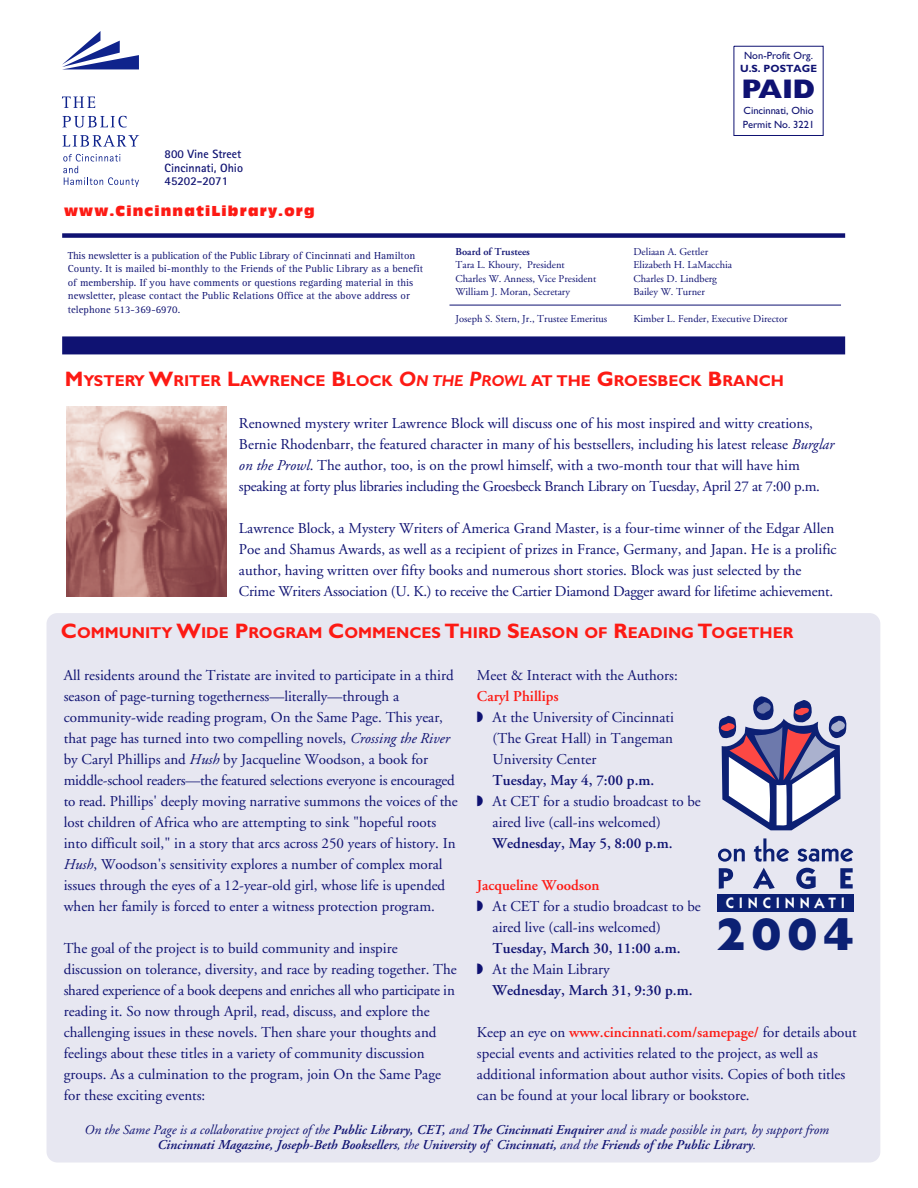
<style>
.page{position:relative;width:918px;height:1188px;background:#fff}
.page>*{position:absolute;margin:0;border:0;box-sizing:border-box;transform-origin:0 0}
.t1{font:800 46.2px "Gill Sans";color:#0c2074}
.t2{font:800 27px "Gill Sans";color:#0f1272}
.t3{font:700 15.75px "Gill Sans";color:#fd1a14}
.t4{font:600 15.15px "Itc Kabel";letter-spacing:.315em;color:#fff}
.t5{font:15px/21px "Adobe Garamond";color:#0f1272}
.t6{font:600 15px/21px "Adobe Garamond";color:#0f1272}
.t7{font:600 15px "Adobe Garamond";color:#fd1a14}
.t8{font:italic 600 13.5px/15px "Adobe Garamond";color:#0f1272;text-align:center}
.t9{font:13.5px "Incised 901 BT Compact";letter-spacing:.085em;color:#fd1a14}
.t10{font:700 12px/13.5px "Rotis Sans Serif";color:#0f1272}
.t11{font:10.5px/13.5px "Rotis Serif";letter-spacing:.005em;color:#0f1272}
.t12{font:10.5px/13.5px "Adobe Garamond";color:#0f1272}
.t13{font:10.5px/13.5px "Gill Sans";color:#0f1272}
.t14{font:600 10.5px "Adobe Garamond";color:#0f1272}
.t15{font:700 10.5px "Gill Sans";color:#0f1272}
.s1{font-size:21px}
.s2{font-style:italic;font-size:21px}
.s3{font-style:italic}
.s4{font-weight:400}
.s5{font-weight:600;color:#fd1a14}
</style>
<div class="page">
<div style="left:47px;top:613px;width:833px;height:549px;background:#e7e7f1;border-radius:11px"></div>
<div style="left:62px;top:336px;width:783px;height:18px;background:#0f1272"></div>
<svg style="left:62px;top:31px;width:77px;height:38px"></svg>
<svg style="left:62px;top:116px;width:65px;height:12px"></svg>
<svg style="left:62px;top:135px;width:77px;height:12px"></svg>
<svg style="left:62px;top:97px;width:33px;height:11px"></svg>
<svg style="left:63px;top:154px;width:76px;height:33px"></svg>
<div style="left:62px;top:233px;width:783px;height:5px;background:#0f1272"></div>
<hr style="left:449px;top:305px;width:392px;height:1px;background:#0f1272">
<img style="left:66px;top:406px;width:161px;height:191px">
<svg style="left:718px;top:696px;width:129px;height:134px"></svg>
<div style="left:718px;top:894px;width:136px;height:18px;background:#0c2074"></div>
<svg style="left:719px;top:868px;width:14px;height:21px"></svg>
<svg style="left:753px;top:868px;width:22px;height:21px"></svg>
<svg style="left:796px;top:868px;width:20px;height:21px"></svg>
<svg style="left:840px;top:868px;width:13px;height:20px"></svg>
<svg style="left:718px;top:849px;width:27px;height:13px"></svg>
<svg style="left:754px;top:838px;width:35px;height:24px"></svg>
<svg style="left:798px;top:849px;width:55px;height:13px"></svg>
<p class="t10" style="left:165px;top:147px;width:80px">800 Vine Street<br>Cincinnati, Ohio<br>45202-2071</p>
<p class="t9" style="left:64px;top:203px;width:252px">www.CincinnatiLibrary.org</p>
<p class="t11" style="left:68px;top:249px;width:357px">This newsletter is a publication of the Public Library of Cincinnati and Hamilton County. It is mailed bi-monthly to the Friends of the Public Library as a benefit of membership. If you have comments or questions regarding material in this newsletter, please contact the Public Relations Office at the above address or telephone 513-369-6970.</p>
<p class="t13" style="left:744px;top:49px;width:70px">Non-Profit Org.</p>
<p class="t15" style="left:740px;top:62px;width:78px">U.S. POSTAGE</p>
<h2 class="t2" style="left:742px;top:73px;width:75px">PAID</h2>
<p class="t13" style="left:743px;top:104px;width:73px">Cincinnati, Ohio<br>Permit No. 3221</p>
<p class="t14" style="left:456px;top:246px;width:76px">Board of Trustees</p>
<p class="t12" style="left:456px;top:258px;width:142px">Tara L. Khoury, President<br>Charles W. Anness, Vice President<br>William J. Moran, Secretary</p>
<p class="t12" style="left:456px;top:312px;width:153px">Joseph S. Stern, Jr., Trustee Emeritus</p>
<p class="t12" style="left:633px;top:245px;width:100px">Deliaan A. Gettler<br>Elizabeth H. LaMacchia<br>Charles D. Lindberg<br>Bailey W. Turner</p>
<p class="t12" style="left:633px;top:312px;width:156px">Kimber L. Fender, Executive Director</p>
<p class="t3" style="left:65px;top:371px;width:721px"><span class="s1">M</span>YSTERY <span class="s1">W</span>RITER <span class="s1">L</span>AWRENCE <span class="s1">B</span>LOCK <span class="s2">O</span><span class="s3">N THE</span> <span class="s2">P</span><span class="s3">ROWL</span> AT THE <span class="s1">G</span>ROESBECK <span class="s1">B</span>RANCH</p>
<p class="t5" style="left:239px;top:413px;width:597px">Renowned mystery writer Lawrence Block will discuss one of his most inspired and witty creations, Bernie Rhodenbarr, the featured character in many of his bestsellers, including his latest release <span class="s3">Burglar on the Prowl</span>. The author, too, is on the prowl himself, with a two-month tour that will have him speaking at forty plus libraries including the Groesbeck Branch Library on Tuesday, April 27 at 7:00 p.m.</p>
<p class="t5" style="left:239px;top:518px;width:599px">Lawrence Block, a Mystery Writers of America Grand Master, is a four-time winner of the Edgar Allen Poe and Shamus Awards, as well as a recipient of prizes in France, Germany, and Japan. He is a prolific author, having written over fifty books and numerous short stories. Block was just selected by the Crime Writers Association (U. K.) to receive the Cartier Diamond Dagger award for lifetime achievement.</p>
<p class="t3" style="left:61px;top:623px;width:734px"><span class="s1">C</span>OMMUNITY <span class="s1">W</span>IDE <span class="s1">P</span>ROGRAM <span class="s1">C</span>OMMENCES <span class="s1">T</span>HIRD <span class="s1">S</span>EASON OF <span class="s1">R</span>EADING <span class="s1">T</span>OGETHER</p>
<p class="t5" style="left:64px;top:665px;width:396px">All residents around the Tristate are invited to participate in a third season of page-turning togetherness—literally—through a community-wide reading program, On the Same Page. This year, that page has turned into two compelling novels, <span class="s3">Crossing the River </span>by Caryl Phillips and <span class="s3">Hush</span> by Jacqueline Woodson, a book for middle-school readers—the featured selections everyone is encouraged to read. Phillips' deeply moving narrative summons the voices of the lost children of Africa who are attempting to sink "hopeful roots into difficult soil," in a story that arcs across 250 years of history. In <span class="s3">Hush</span>, Woodson's sensitivity explores a number of complex moral issues through the eyes of a 12-year-old girl, whose life is upended when her family is forced to enter a witness protection program.</p>
<p class="t5" style="left:64px;top:938px;width:395px">The goal of the project is to build community and inspire discussion on tolerance, diversity, and race by reading together. The shared experience of a book deepens and enriches all who participate in reading it. So now through April, read, discuss, and explore the challenging issues in these novels. Then share your thoughts and feelings about these titles in a variety of community discussion groups. As a culmination to the program, join On the Same Page for these exciting events:</p>
<p class="t5" style="left:477px;top:665px;width:202px">Meet &amp; Interact with the Authors:</p>
<p class="t7" style="left:477px;top:688px;width:83px">Caryl Phillips</p>
<p class="t5" style="left:477px;top:707px;width:199px">◗ At the University of Cincinnati</p>
<p class="t5" style="left:493px;top:728px;width:182px">(The Great Hall) in Tangeman</p>
<p class="t5" style="left:493px;top:749px;width:105px">University Center</p>
<p class="t6" style="left:493px;top:770px;width:163px">Tuesday, May 4, 7:00 p.m.</p>
<p class="t5" style="left:477px;top:791px;width:225px">◗ At CET for a studio broadcast to be</p>
<p class="t5" style="left:493px;top:812px;width:170px">aired live (call-ins welcomed)</p>
<p class="t6" style="left:493px;top:833px;width:181px">Wednesday, May 5, 8:00 p.m.</p>
<p class="t7" style="left:477px;top:877px;width:124px">Jacqueline Woodson</p>
<p class="t5" style="left:477px;top:896px;width:225px">◗ At CET for a studio broadcast to be</p>
<p class="t5" style="left:493px;top:917px;width:170px">aired live (call-ins welcomed)</p>
<p class="t6" style="left:477px;top:938px;width:205px;text-indent:16px">Tuesday, March 30, 11:00 a.m. ◗ <span class="s4">At the Main Library</span></p>
<p class="t6" style="left:493px;top:980px;width:201px">Wednesday, March 31, 9:30 p.m.</p>
<p class="t5" style="left:477px;top:1022px;width:381px">Keep an eye on <span class="s5">www.cincinnati.com/samepage/</span> for details about special events and activities related to the project, as well as additional information about author visits. Copies of both titles can be found at your local library or bookstore.</p>
<p class="t4" style="left:726px;top:894px;width:121px">CINCINNATI</p>
<h1 class="t1" style="left:715px;top:907px;width:140px">2004</h1>
<p class="t8" style="left:85px;top:1123px;width:746px"><span class="s4">On the Same Page is a collaborative project of the</span> Public Library, CET, <span class="s4">and</span> The Cincinnati Enquirer <span class="s4">and is made possible in part, by support from<br></span>Cincinnati Magazine, Joseph-Beth Booksellers<span class="s4">, the</span> University of Cincinnati, <span class="s4">and the</span> Friends of the Public Library<span class="s4">.</span></p>
</div>
